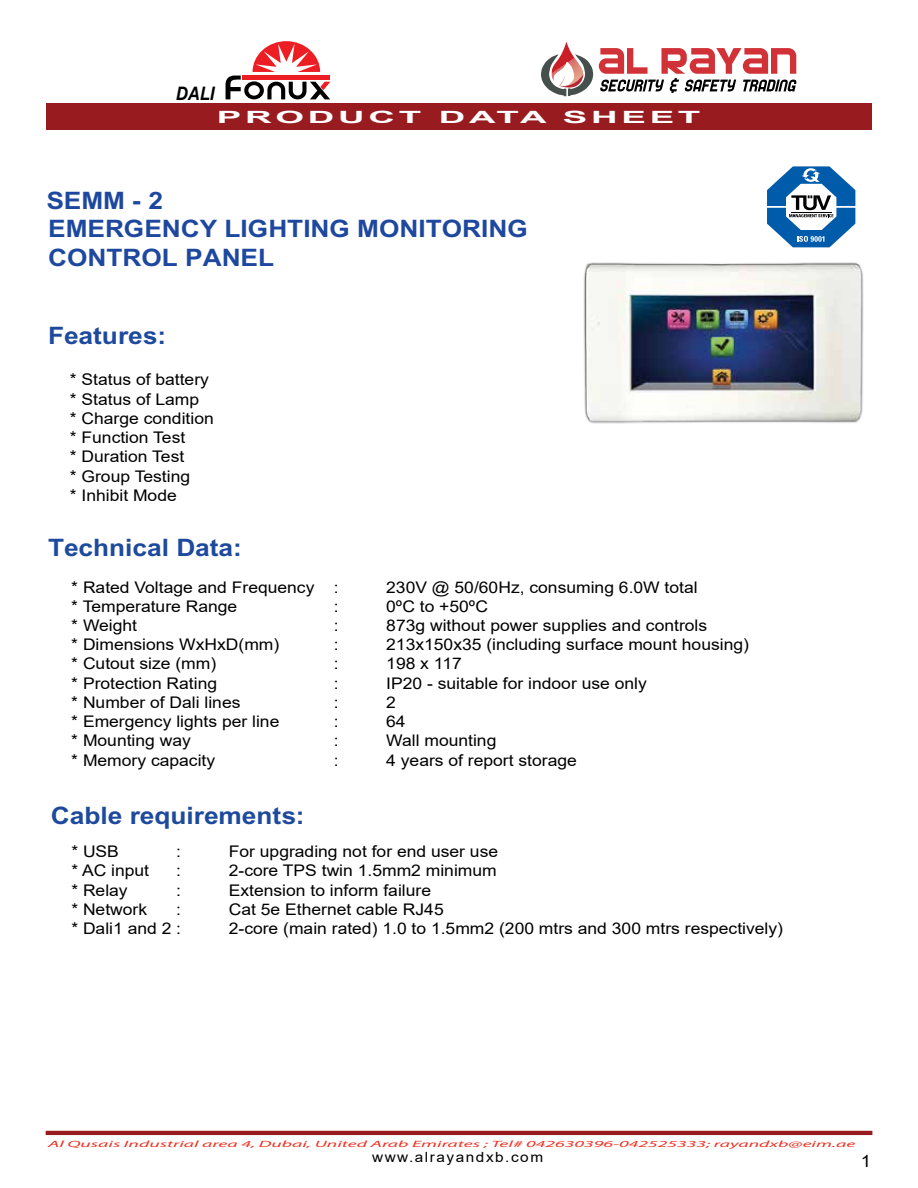
<style>
.page{position:relative;width:918px;height:1188px;background:#fff}
.page>*{position:absolute;margin:0;border:0;box-sizing:border-box;transform-origin:0 0}
.t1{font:700 24px/29px "Arial";color:#1e489f;scale:1.09 1}
.t2{font:700 24px "Arial";color:#1e4a9d;scale:1.09 1}
.t3{font:italic 700 18.6px "Arial Narrow";color:#000;scale:1.09 1}
.t4{font:700 16.95px "Arial";letter-spacing:.1em;color:#fff;scale:2.18 1}
.t5{font:16.95px "Arial";color:#000;scale:1.09 1}
.t6{font:16.05px/19.2px "Arial";color:#000;scale:1.09 1}
.t7{font:14.1px "Arial";letter-spacing:.1em;color:#000;scale:1.09 1}
.t8{font:italic 9.15px "Myriad Pro";color:#ee3324;scale:2.15 1}
</style>
<div class="page">
<svg style="left:541px;top:42px;width:52px;height:54px"></svg>
<hr style="left:46px;top:1131px;width:826px;height:4px;background:#981c1f">
<svg style="left:226px;top:41px;width:104px;height:58px"></svg>
<svg style="left:599px;top:48px;width:198px;height:45px"></svg>
<div style="left:46px;top:103px;width:825px;height:27px;background:#981c1f"></div>
<img style="left:583px;top:262px;width:281px;height:162px">
<svg style="left:767px;top:166px;width:88px;height:81px"></svg>
<p class="t3" style="left:176px;top:80px;width:37px">DALI</p>
<p class="t4" style="left:217px;top:105px;width:223px">PRODUCT DATA SHEET</p>
<h1 class="t1" style="left:46px;top:186px;width:443px">SEMM - 2<br>EMERGENCY LIGHTING MONITORING<br>CONTROL PANEL</h1>
<h1 class="t2" style="left:48px;top:321px;width:110px">Features:</h1>
<p class="t6" style="left:70px;top:370px;width:134px">* Status of battery * Status of Lamp<br>* Charge condition * Function Test<br>* Duration Test<br>* Group Testing<br>* Inhibit Mode</p>
<h1 class="t2" style="left:48px;top:534px;width:179px">Technical Data:</h1>
<p class="t6" style="left:71px;top:577px;width:247px">* Rated Voltage and Frequency :</p>
<p class="t6" style="left:386px;top:577px;width:287px">230V @ 50/60Hz, consuming 6.0W total</p>
<p class="t6" style="left:71px;top:596px;width:154px">* Temperature Range</p>
<p class="t6" style="left:334px;top:596px;width:6px">:</p>
<p class="t6" style="left:386px;top:596px;width:95px">0ºC to +50ºC</p>
<p class="t6" style="left:71px;top:616px;width:62px">* Weight</p>
<p class="t6" style="left:334px;top:616px;width:6px">:</p>
<p class="t6" style="left:386px;top:616px;width:296px">873g without power supplies and controls</p>
<p class="t6" style="left:71px;top:635px;width:192px">* Dimensions WxHxD(mm)</p>
<p class="t6" style="left:334px;top:635px;width:6px">:</p>
<p class="t6" style="left:386px;top:635px;width:334px">213x150x35 (including surface mount housing)</p>
<p class="t6" style="left:71px;top:654px;width:134px">* Cutout size (mm)</p>
<p class="t6" style="left:334px;top:654px;width:6px">:</p>
<p class="t6" style="left:386px;top:654px;width:71px">198 x 117</p>
<p class="t6" style="left:71px;top:673px;width:135px">* Protection Rating</p>
<p class="t6" style="left:334px;top:673px;width:6px">:</p>
<p class="t6" style="left:386px;top:673px;width:241px">IP20 - suitable for indoor use only</p>
<p class="t6" style="left:71px;top:693px;width:157px">* Number of Dali lines</p>
<p class="t6" style="left:334px;top:693px;width:6px">:</p>
<p class="t6" style="left:386px;top:693px;width:10px">2</p>
<p class="t6" style="left:71px;top:712px;width:192px">* Emergency lights per line</p>
<p class="t6" style="left:334px;top:712px;width:6px">:</p>
<p class="t6" style="left:386px;top:712px;width:19px">64</p>
<p class="t6" style="left:71px;top:731px;width:111px">* Mounting way</p>
<p class="t6" style="left:334px;top:731px;width:6px">:</p>
<p class="t6" style="left:386px;top:731px;width:103px">Wall mounting</p>
<p class="t6" style="left:71px;top:750px;width:134px">* Memory capacity</p>
<p class="t6" style="left:334px;top:750px;width:6px">:</p>
<p class="t6" style="left:386px;top:750px;width:176px">4 years of report storage</p>
<h1 class="t2" style="left:51px;top:801px;width:234px">Cable requirements:</h1>
<p class="t6" style="left:71px;top:842px;width:45px">* USB</p>
<p class="t6" style="left:176px;top:842px;width:6px">:</p>
<p class="t6" style="left:229px;top:842px;width:249px">For upgrading not for end user use</p>
<p class="t6" style="left:71px;top:861px;width:73px">* AC input</p>
<p class="t6" style="left:176px;top:861px;width:6px">:</p>
<p class="t6" style="left:229px;top:861px;width:247px">2-core TPS twin 1.5mm2 minimum</p>
<p class="t6" style="left:71px;top:880px;width:53px">* Relay</p>
<p class="t6" style="left:176px;top:880px;width:6px">:</p>
<p class="t6" style="left:229px;top:880px;width:187px">Extension to inform failure</p>
<p class="t6" style="left:71px;top:899px;width:71px">* Network</p>
<p class="t6" style="left:176px;top:899px;width:6px">:</p>
<p class="t6" style="left:229px;top:899px;width:199px">Cat 5e Ethernet cable RJ45</p>
<p class="t6" style="left:71px;top:919px;width:102px">* Dali1 and 2 :</p>
<p class="t6" style="left:229px;top:919px;width:510px">2-core (main rated) 1.0 to 1.5mm2 (200 mtrs and 300 mtrs respectively)</p>
<p class="t8" style="left:48px;top:1138px;width:377px">Al Qusais Industrial area 4, Dubai, United Arab Emirates ; Tel# 042630396-042525333; rayandxb@eim.ae</p>
<p class="t7" style="left:372px;top:1148px;width:158px">www.alrayandxb.com</p>
<p class="t5" style="left:861px;top:1149px;width:11px">1</p>
</div>
